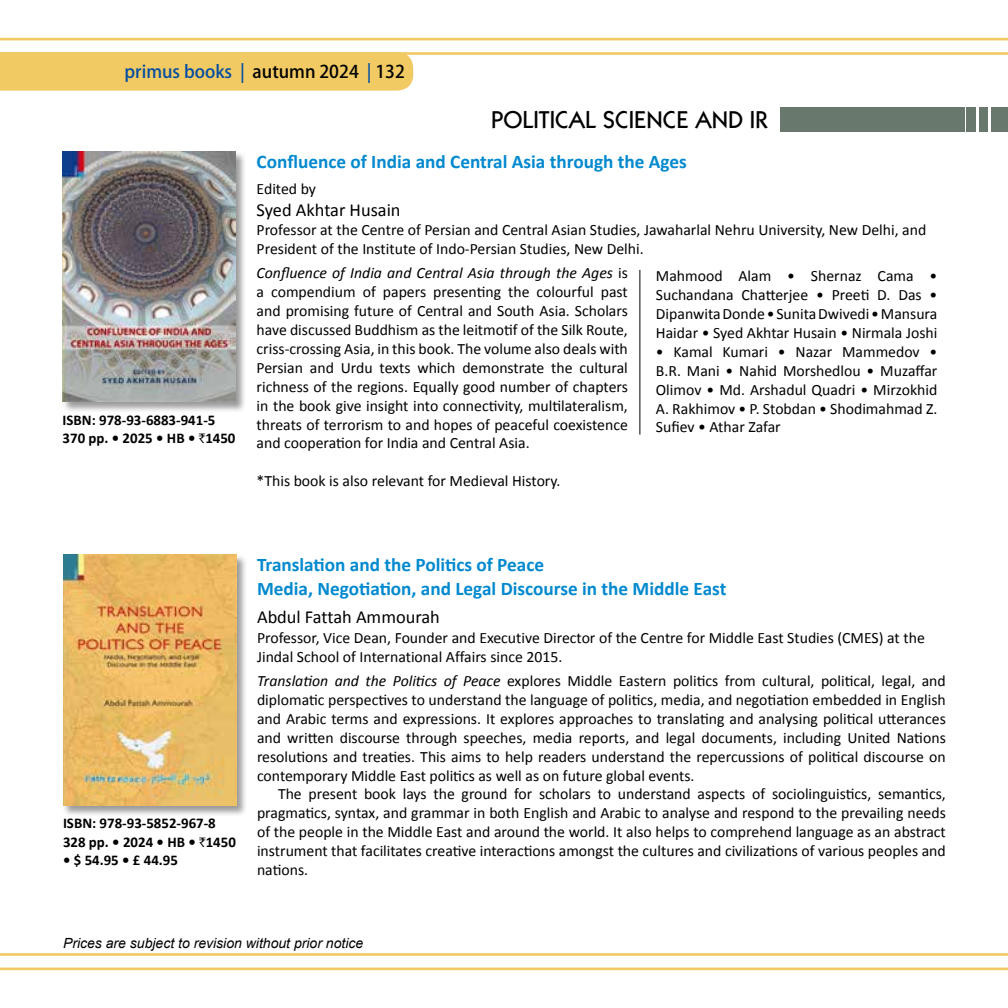
<style>
.page{position:relative;width:1008px;height:1008px;background:#fff}
.page>*{position:absolute;margin:0;border:0;box-sizing:border-box;transform-origin:0 0}
.t1{font:500 24.5px "ITC Kabel Std";color:#000}
.t2{font:700 19.25px/23.1px "Calibri";color:#0089cf}
.t3{font:18.38px "Calibri";color:#000}
.t4{font:500 17.5px "Koz Go Pro";color:#034ea2}
.t5{font:15.75px/18.9px "Calibri";color:#000;text-align:justify}
.t6{font:700 14.88px/18.4px "Calibri";color:#000}
.t7{font:italic 14px "Arial";color:#000}
.s1{color:#000}
.s2{font-family:"Rupee Foradian";font-weight:400;font-size:13.12px}
.s3{font-style:italic}
</style>
<div class="page">
<hr style="left:0;top:38px;width:1008px;height:2px;background:#f1ca63">
<hr style="left:0;top:52px;width:1008px;height:3px;background:#f1ca63">
<hr style="left:0;top:968px;width:1008px;height:2px;background:#f1ca63">
<hr style="left:0;top:953px;width:1008px;height:3px;background:#f1ca63">
<div style="left:0;top:52px;width:413px;height:39px;background:#f1ca63"></div>
<div style="left:992px;top:107px;width:16px;height:25px;background:#69786d"></div>
<div style="left:980px;top:107px;width:8px;height:25px;background:#69786d"></div>
<div style="left:967px;top:107px;width:9px;height:25px;background:#69786d"></div>
<div style="left:954px;top:107px;width:11px;height:25px;background:#69786d"></div>
<div style="left:947px;top:107px;width:6px;height:25px;background:#69786d"></div>
<div style="left:935px;top:107px;width:11px;height:25px;background:#69786d"></div>
<div style="left:780px;top:107px;width:154px;height:25px;background:#69786d"></div>
<div style="left:62px;top:554px;width:186px;height:262px;background:#000;opacity:.4"></div>
<img style="left:63px;top:555px;width:173px;height:250px">
<div style="left:62px;top:151px;width:185px;height:262px;background:#000;opacity:.4"></div>
<img style="left:63px;top:151px;width:173px;height:251px">
<hr style="left:639px;top:270px;width:1px;height:165px;background:#000">
<p class="t4" style="left:125px;top:61px;width:282px">primus books | <span class="s1">autumn 2024</span> | <span class="s1">132</span></p>
<h1 class="t1" style="left:491px;top:105px;width:268px">POLITICAL SCIENCE AND IR</h1>
<p class="t6" style="left:63px;top:411px;width:174px">ISBN: 978-93-6883-941-5<br>370 pp. • 2025 • HB • <span class="s2">`</span>1450</p>
<p class="t2" style="left:257px;top:150px;width:432px">Confluence of India and Central Asia through the Ages</p>
<p class="t5" style="left:257px;top:179px;width:61px">Edited by</p>
<p class="t3" style="left:257px;top:198px;width:145px">Syed Akhtar Husain</p>
<p class="t5" style="left:257px;top:220px;width:671px">Professor at the Centre of Persian and Central Asian Studies, Jawaharlal Nehru University, New Delhi, and<br>President of the Institute of Indo-Persian Studies, New Delhi.</p>
<p class="t5" style="left:257px;top:264px;width:373px"><span class="s3">Confluence of India and Central Asia through the Ages</span> is a compendium of papers presenting the colourful past and promising future of Central and South Asia. Scholars have discussed Buddhism as the leitmotif of the Silk Route, criss-crossing Asia, in this book. The volume also deals with Persian and Urdu texts which demonstrate the cultural richness of the regions. Equally good number of chapters in the book give insight into connectivity, multilateralism, threats of terrorism to and hopes of peaceful coexistence and cooperation for India and Central Asia.</p>
<p class="t5" style="left:257px;top:472px;width:305px">*This book is also relevant for Medieval History.</p>
<p class="t5" style="left:656px;top:267px;width:283px">Mahmood Alam • Shernaz Cama • Suchandana Chatterjee • Preeti D. Das • Dipanwita Donde • Sunita Dwivedi • Mansura Haidar • Syed Akhtar Husain • N irmala Joshi</p>
<p class="t5" style="left:656px;top:342px;width:283px">• Kamal Kumari • Nazar Mammedov • B.R. Mani • Nahid Morshedlou • Muzaffar Olimov • Md. Arshadul Quadri • Mirzokhid A. Rakhimov • P. Stobdan • Shodimahmad Z.<br>Sufiev • Athar Zafar</p>
<p class="t6" style="left:63px;top:814px;width:174px">ISBN: 978-93-5852-967-8<br>328 pp. • 2024 • HB • <span class="s2">`</span>1450</p>
<p class="t6" style="left:63px;top:851px;width:116px">• $ 54.95 • £ 44.95</p>
<p class="t2" style="left:257px;top:553px;width:471px">Translation and the Politics of Peace<br>Media, Negotiation, and Legal Discourse in the Middle East</p>
<p class="t3" style="left:257px;top:606px;width:184px">Abdul Fattah Ammourah</p>
<p class="t5" style="left:257px;top:628px;width:669px">Professor, Vice Dean, Founder and Executive Director of the Centre for Middle East Studies (CMES) at the<br>Jindal School of International Affairs since 2015.</p>
<p class="t5" style="left:257px;top:671px;width:690px"><span class="s3">Translation and the Politics of Peace</span> explores Middle Eastern politics from cultural, political, legal, and diplomatic perspectives to understand the language of politics, media, and negotiation embedded in English and Arabic terms and expressions. It explores approaches to translating and analysing political utterances and written discourse through speeches, media reports, and legal documents, including United Nations resolutions and treaties. This aims to help readers understand the repercussions of political discourse on contemporary Middle East politics as well as on future global events.</p>
<p class="t5" style="left:257px;top:785px;width:690px;text-indent:21px">The present book lays the ground for scholars to understand aspects of sociolinguistics, semantics, pragmatics, syntax, and grammar in both English and Arabic to analyse and respond to the prevailing needs of the people in the Middle East and around the world. It also helps to comprehend language as an abstract instrument that facilitates creative interactions amongst the cultures and civilizations of various peoples and nations.</p>
<p class="t7" style="left:63px;top:934px;width:302px">Prices are subject to revision without prior notice</p>
</div>
